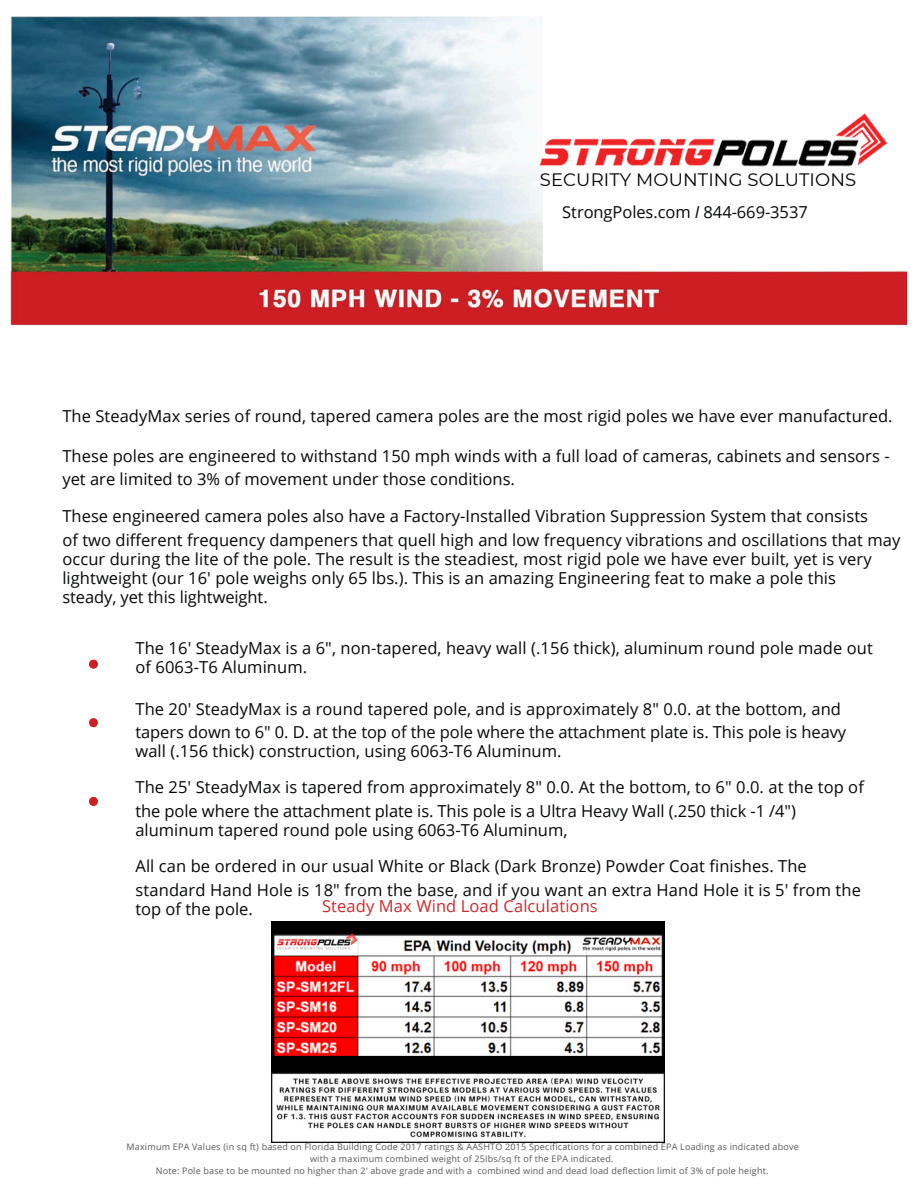
<style>
.page{position:relative;width:918px;height:1188px;background:#fff}
.page>*{position:absolute;margin:0;border:0;box-sizing:border-box;transform-origin:0 0}
.t1{font:60px/58.5px "Montserrat";color:#cc2024}
.t2{font:18px "Montserrat";letter-spacing:.005em;color:#000}
.t3{font:16.5px/19.2px "Open Sans";letter-spacing:.005em;color:#060808}
.t4{font:16.5px "Open Sans";letter-spacing:.005em;color:#d42528}
.t5{font:9px "Open Sans";letter-spacing:.02em;color:#59595a}
.s1{font-style:italic}
.s2{color:#c93838}
.s3{color:#b82024}
</style>
<div class="page">
<img style="left:10px;top:16px;width:897px;height:309px">
<img style="left:271px;top:921px;width:394px;height:222px">
<img style="left:538px;top:108px;width:349px;height:63px">
<p class="t2" style="left:540px;top:169px;width:318px">SECURITY MOUNTING SOLUTIONS</p>
<h2 class="t3" style="left:562px;top:202px;width:247px">StrongPoles.com <span class="s1">I</span> 844-669-3537</h2>
<p class="t3" style="left:62px;top:406px;width:832px">The SteadyMax series of round, tapered camera poles are the most rigid poles we have ever manufactured.</p>
<p class="t3" style="left:62px;top:444px;width:829px;line-height:23.7px">These poles are engineered to withstand 150 mph winds with a full load of cameras, cabinets and sensors - yet are limited to 3% of movement under those conditions.</p>
<h2 class="t3" style="left:62px;top:504px;width:839px;line-height:23.7px">These engineered camera poles also have a Factory-Installed Vibration Suppression System that consists<br>of two different frequency dampeners that quell high and low frequency vibrations and oscillations that may</h2>
<h2 class="t3" style="left:62px;top:549px;width:811px">occur during the lite of the pole. The result is the steadiest, most rigid pole we have ever built, yet is very lightweight (our 16' pole weighs only 65 lbs.). This is an amazing Engineering feat to make a pole this steady, yet this lightweight.</h2>
<h2 class="t1" style="left:85px;top:630px;width:19px">• •</h2>
<h2 class="t1" style="left:85px;top:767px;width:19px">•</h2>
<h2 class="t3" style="left:135px;top:638px;width:739px">The 16' SteadyMax is a 6", non-tapered, heavy wall (.156 thick), aluminum round pole made out of 6063-T6 Aluminum.</h2>
<p class="t3" style="left:135px;top:696px;width:712px;line-height:23.7px">The 20' SteadyMax is a round tapered pole, and is approximately 8" 0.0. at the bottom, and tapers down to 6" 0. D. at the top of the pole where the attachment plate is. This pole is heavy</p>
<p class="t3" style="left:135px;top:733px;width:730px;line-height:36px">wall (.156 thick) construction, using 6063-T6 Aluminum.<br>The 25' SteadyMax is tapered from approximately 8" 0.0. At the bottom, to 6" 0.0. at the top of</p>
<p class="t3" style="left:135px;top:801px;width:662px">the pole where the attachment plate is. This pole is a Ultra Heavy Wall (.250 thick -1 /4") aluminum tapered round pole using 6063-T6 Aluminum,</p>
<p class="t3" style="left:135px;top:854px;width:727px;line-height:23.7px">All can be ordered in our usual White or Black (Dark Bronze) Powder Coat finishes. The standard Hand Hole is 18" from the base, and if you want an extra Hand Hole it is 5' from the</p>
<p class="t3" style="left:135px;top:899px;width:119px">top of the pole.</p>
<h2 class="t4" style="left:322px;top:895px;width:277px">Steady Max W<span class="s2">i</span>nd Load Calcu<span class="s3">l</span>at<span class="s2">i</span>on<span class="s2">s</span></h2>
<p class="t5" style="left:127px;top:1141px;width:674px">Maximum EPA Values (in sq ft) based on Florida Building Code 2017 ratings &amp; AASHTO 2015 Specifications for a combined EPA Loading as indicated above</p>
<p class="t5" style="left:310px;top:1152px;width:305px">with a maximum combined weight of 25Ibs/sq ft of the EPA indicated.</p>
<p class="t5" style="left:156px;top:1164px;width:614px">Note: Pole base to be mounted no higher than 2' above grade and with a combined wind and dead load deflection limit of 3% of pole height.</p>
</div>
